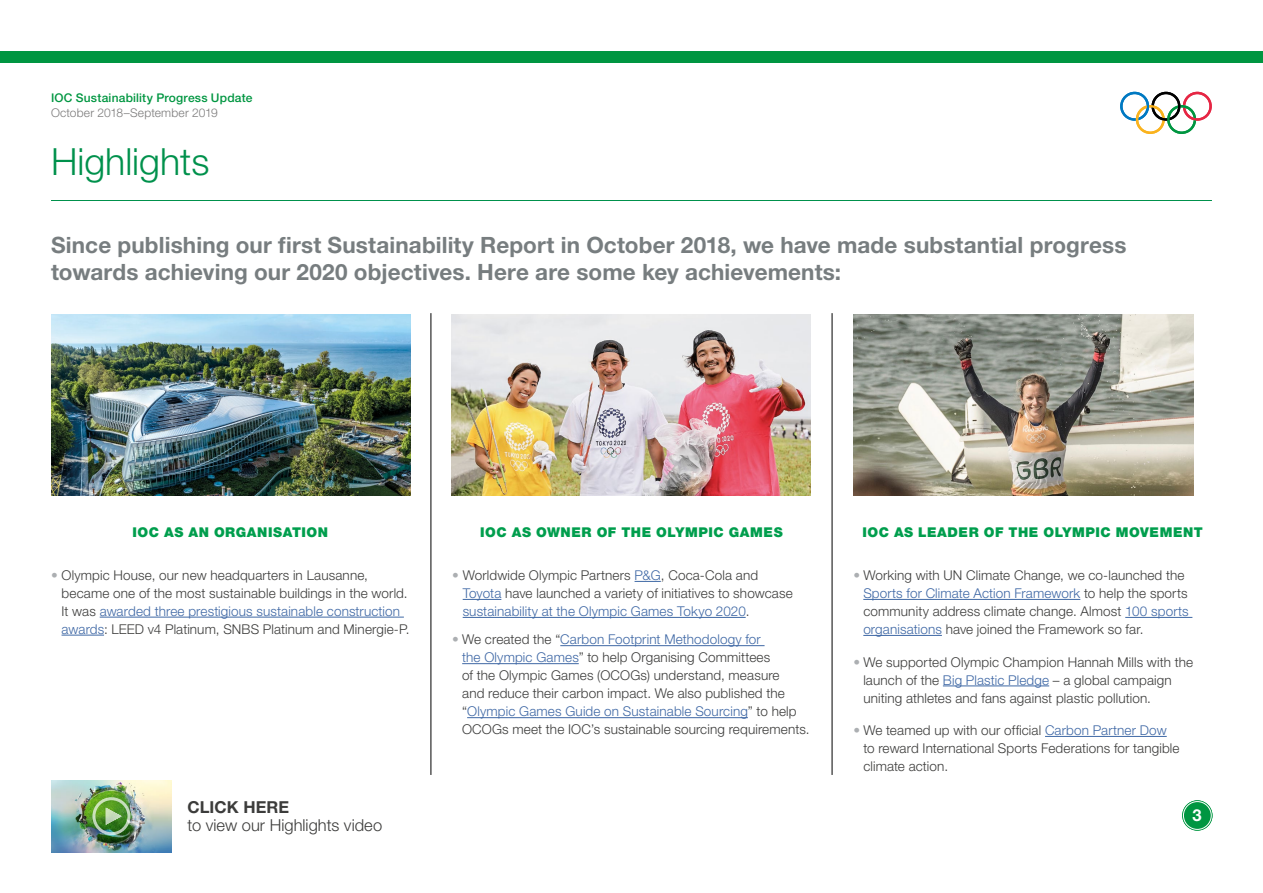
<style>
.page{position:relative;width:1263px;height:893px;background:#fff}
.page>*{position:absolute;margin:0;border:0;box-sizing:border-box;transform-origin:0 0}
.t1{font:300 37.5px "Helvetica Neue LT Pro";color:#00914c}
.t2{font:700 22.5px/27px "Helvetica Neue LT Pro";letter-spacing:.005em;color:#777d7f}
.t3{font:300 16.5px "Helvetica Neue LT Pro";color:#3c3c3b}
.t4{font:700 16.5px "Helvetica Neue LT Pro";letter-spacing:.005em;color:#3c3c3b}
.t5{font:700 16.5px "Helvetica Neue LT Pro";color:#fff}
.t6{font:300 13.5px/18px "Helvetica Neue LT Pro";letter-spacing:.01em;color:#3c3c3b}
.t7{font:900 13.5px "Helvetica Neue LT Pro";letter-spacing:.04em;color:#009e4d}
.t8{font:500 12px "Helvetica Neue LT Pro";letter-spacing:.015em;color:#009641}
.t9{font:300 12px "Helvetica Neue LT Pro";letter-spacing:.015em;color:#7c7b7b}
.s1{font-stretch:condensed;color:#acafb2}
.s2{color:#3f68a5}
</style>
<div class="page">
<img style="left:51px;top:315px;width:359px;height:180px">
<img style="left:452px;top:315px;width:359px;height:180px">
<img style="left:853px;top:315px;width:341px;height:180px">
<img style="left:51px;top:780px;width:121px;height:72px">
<hr style="left:100px;top:617px;width:304px;height:1px;background:#3f68a5">
<hr style="left:62px;top:635px;width:42px;height:1px;background:#3f68a5">
<svg style="left:634px;top:581px;width:27px;height:1px"></svg>
<hr style="left:463px;top:599px;width:38px;height:1px;background:#3f68a5">
<hr style="left:463px;top:617px;width:283px;height:1px;background:#3f68a5">
<hr style="left:560px;top:645px;width:204px;height:1px;background:#3f68a5">
<hr style="left:462px;top:663px;width:117px;height:1px;background:#3f68a5">
<hr style="left:467px;top:717px;width:281px;height:1px;background:#3f68a5">
<hr style="left:863px;top:599px;width:217px;height:1px;background:#3f68a5">
<hr style="left:1125px;top:617px;width:67px;height:1px;background:#3f68a5">
<hr style="left:863px;top:635px;width:79px;height:1px;background:#3f68a5">
<hr style="left:943px;top:686px;width:106px;height:1px;background:#3f68a5">
<hr style="left:1045px;top:736px;width:122px;height:1px;background:#3f68a5">
<hr style="left:431px;top:313px;width:1px;height:462px;background:#000">
<hr style="left:832px;top:313px;width:1px;height:462px;background:#000">
<svg style="left:106px;top:808px;width:16px;height:17px"></svg>
<div style="left:92px;top:797px;width:38px;height:38px;border:3px solid #fff;border-radius:50%"></div>
<div style="left:0;top:51px;width:1263px;height:11px;background:#009641"></div>
<svg style="left:1120px;top:92px;width:92px;height:42px"></svg>
<svg style="left:1182px;top:800px;width:30px;height:31px"></svg>
<div style="left:1181px;top:799px;width:33px;height:33px;border:1px solid #fff;border-radius:50%"></div>
<div style="left:1183px;top:801px;width:28px;height:29px;border:1px solid #fff;border-radius:50%"></div>
<hr style="left:51px;top:200px;width:1161px;height:1px;background:#00914c">
<p class="t8" style="left:51px;top:90px;width:203px">IOC Sustainability Progress Update</p>
<p class="t9" style="left:51px;top:105px;width:168px">October 2018–September 2019</p>
<h1 class="t1" style="left:51px;top:139px;width:160px">Highlights</h1>
<h2 class="t2" style="left:51px;top:231px;width:1077px">Since publishing our first Sustainability Report in October 2018, we have made substantial progress towards achieving our 2020 objectives. Here are some key achievements:</h2>
<p class="t7" style="left:133px;top:524px;width:197px">IOC AS AN ORGANISATION</p>
<p class="t6" style="left:62px;top:566px;width:350px;text-indent:-11px"><span class="s1">•</span> Olympic House, our new headquarters in Lausanne, became one of the most sustainable buildings in the world.<br>It was <span class="s2">awarded three prestigious sustainable construction awards</span>: LEED v4 Platinum, SNBS Platinum and Minergie-P.</p>
<p class="t4" style="left:188px;top:797px;width:103px">CLICK HERE</p>
<p class="t3" style="left:188px;top:815px;width:196px">to view our Highlights video</p>
<p class="t7" style="left:480px;top:524px;width:304px">IOC AS OWNER OF THE OLYMPIC GAMES</p>
<p class="t6" style="left:463px;top:566px;width:332px;text-indent:-11px"><span class="s1">•</span> Worldwide Olympic Partners <span class="s2">P&amp;G</span>, Coca-Cola and<br><span class="s2">Toyota</span> have launched a variety of initiatives to showcase <span class="s2">sustainability at the Olympic Games Tokyo 2020</span>.</p>
<p class="t6" style="left:462px;top:630px;width:349px;text-indent:-10px"><span class="s1">•</span> We created the “<span class="s2">Carbon Footprint Methodology for<br>the Olympic Games</span>” to help Organising Committees<br>of the Olympic Games (OCOGs) understand, measure<br>and reduce their carbon impact. We also published the “<span class="s2">Olympic Games Guide on Sustainable Sourcing</span>” to help OCOGs meet the IOC’s sustainable sourcing requirements.</p>
<p class="t7" style="left:862px;top:524px;width:342px">IOC AS LEADER OF THE OLYMPIC MOVEMENT</p>
<p class="t6" style="left:863px;top:566px;width:327px;text-indent:-10px"><span class="s1">•</span> Working with UN Climate Change, we co-launched the <span class="s2">Sports for Climate Action Framework</span> to help the sports community address climate change. Almost <span class="s2">100 sports organisations</span> have joined the Framework so far.</p>
<p class="t6" style="left:863px;top:652px;width:331px;text-indent:-10px"><span class="s1">•</span> We supported Olympic Champion Hannah Mills with the launch of the <span class="s2">Big Plastic Pledge</span> – a global campaign uniting athletes and fans against plastic pollution.</p>
<p class="t6" style="left:863px;top:721px;width:318px;text-indent:-10px"><span class="s1">•</span> We teamed up with our official <span class="s2">Carbon Partner Dow </span>to reward International Sports Federations for tangible climate action.</p>
<p class="t5" style="left:1192px;top:805px;width:11px">3</p>
</div>
